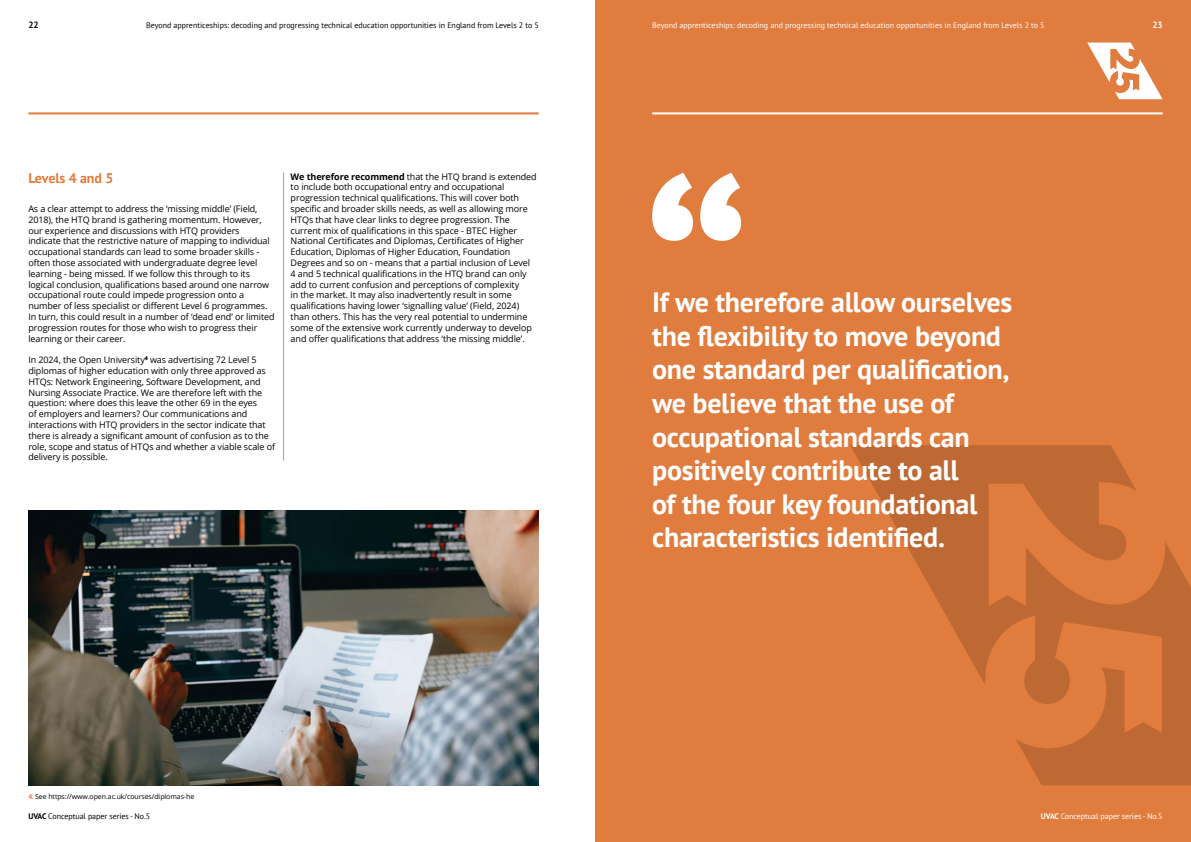
<style>
.page{position:relative;width:1191px;height:842px;background:#fff}
.page>*{position:absolute;margin:0;border:0;box-sizing:border-box;transform-origin:0 0}
.t1{font:700 28px/33.6px "PT Sans";letter-spacing:-.01em;color:#fff}
.t2{font:700 14px "PT Sans";letter-spacing:-.005em;color:#e07c3e}
.t3{font:9px/10.8px "Open Sans";letter-spacing:-.01em;color:#000}
.t4{font:700 9px "PT Sans";color:#fff}
.t5{font:700 9px "PT Sans";color:#000}
.t6{font:8px "PT Sans";color:#fff}
.t7{font:8px "PT Sans";color:#000}
.t8{font:7px "Open Sans";letter-spacing:-.01em;color:#000}
.s1{font-weight:700}
.s2{font-family:"PT Sans";font-weight:700;color:#e07c3e}
</style>
<div class="page">
<div style="left:595px;top:0;width:596px;height:842px;background:#e07c3e"></div>
<svg style="left:850px;top:445px;width:341px;height:340px"></svg>
<img style="left:28px;top:510px;width:511px;height:275px">
<svg style="left:652px;top:173px;width:89px;height:68px"></svg>
<hr style="left:652px;top:112px;width:510px;height:2px;background:#fff">
<svg style="left:1087px;top:43px;width:75px;height:56px"></svg>
<hr style="left:28px;top:112px;width:511px;height:2px;background:#e07c3e">
<hr style="left:283px;top:173px;width:1px;height:287px;background:#9d9d9c">
<p class="t5" style="left:28px;top:19px;width:12px">22</p>
<p class="t7" style="left:146px;top:20px;width:394px">Beyond apprenticeships: decoding and progressing technical education opportunities in England from Levels 2 to 5</p>
<h2 class="t2" style="left:28px;top:169px;width:87px">Levels 4 and 5</h2>
<p class="t3" style="left:28px;top:203px;width:248px">As a clear attempt to address the ‘missing middle’ (Field, 2018), the HTQ brand is gathering momentum. However, our experience and discussions with HTQ providers<br>indicate that the restrictive nature of mapping to individual occupational standards can lead to some broader skills - often those associated with undergraduate degree level learning - being missed. If we follow this through to its logical conclusion, qualifications based around one narrow occupational route could impede progression onto a number of less specialist or different Level 6 programmes.<br>In turn, this could result in a number of ‘dead end’ or limited progression routes for those who wish to progress their learning or their career.</p>
<p class="t3" style="left:28px;top:354px;width:248px">In 2024, the Open University<sup>4</sup> was advertising 72 Level 5 diplomas of higher education with only three approved as HTQs: Network Engineering, Software Development, and Nursing Associate Practice. We are therefore left with the question: where does this leave the other 69 in the eyes<br>of employers and learners? Our communications and interactions with HTQ providers in the sector indicate that there is already a significant amount of confusion as to the role, scope and status of HTQs and whether a viable scale of delivery is possible.</p>
<p class="t3" style="left:291px;top:171px;width:247px"><span class="s1">We therefore recommend</span> that the HTQ brand is extended to include both occupational entry and occupational progression technical qualifications. This will cover both specific and broader skills needs, as well as allowing more HTQs that have clear links to degree progression. The current mix of qualifications in this space - BTEC Higher National Certificates and Diplomas, Certificates of Higher Education, Diplomas of Higher Education, Foundation Degrees and so on - means that a partial inclusion of Level 4 and 5 technical qualifications in the HTQ brand can only add to current confusion and perceptions of complexity<br>in the market. It may also inadvertently result in some qualifications having lower ‘signalling value’ (Field, 2024) than others. This has the very real potential to undermine some of the extensive work currently underway to develop and offer qualifications that address ‘the missing middle’.</p>
<p class="t8" style="left:28px;top:792px;width:167px"><span class="s2">4.</span> See https://www.open.ac.uk/courses/diplomas-he</p>
<p class="t7" style="left:28px;top:811px;width:123px"><span class="s1">UVAC</span> Conceptual paper series - No.5</p>
<p class="t6" style="left:652px;top:20px;width:394px">Beyond apprenticeships: decoding and progressing technical education opportunities in England from Levels 2 to 5</p>
<p class="t4" style="left:1152px;top:19px;width:12px">23</p>
<p class="t1" style="left:652px;top:285px;width:361px">If we therefore allow ourselves the flexibility to move beyond one standard per qualification, we believe that the use of occupational standards can positively contribute to all<br>of the four key foundational characteristics identified.</p>
<p class="t6" style="left:1040px;top:811px;width:123px"><span class="s1">UVAC</span> Conceptual paper series - No.5</p>
</div>
